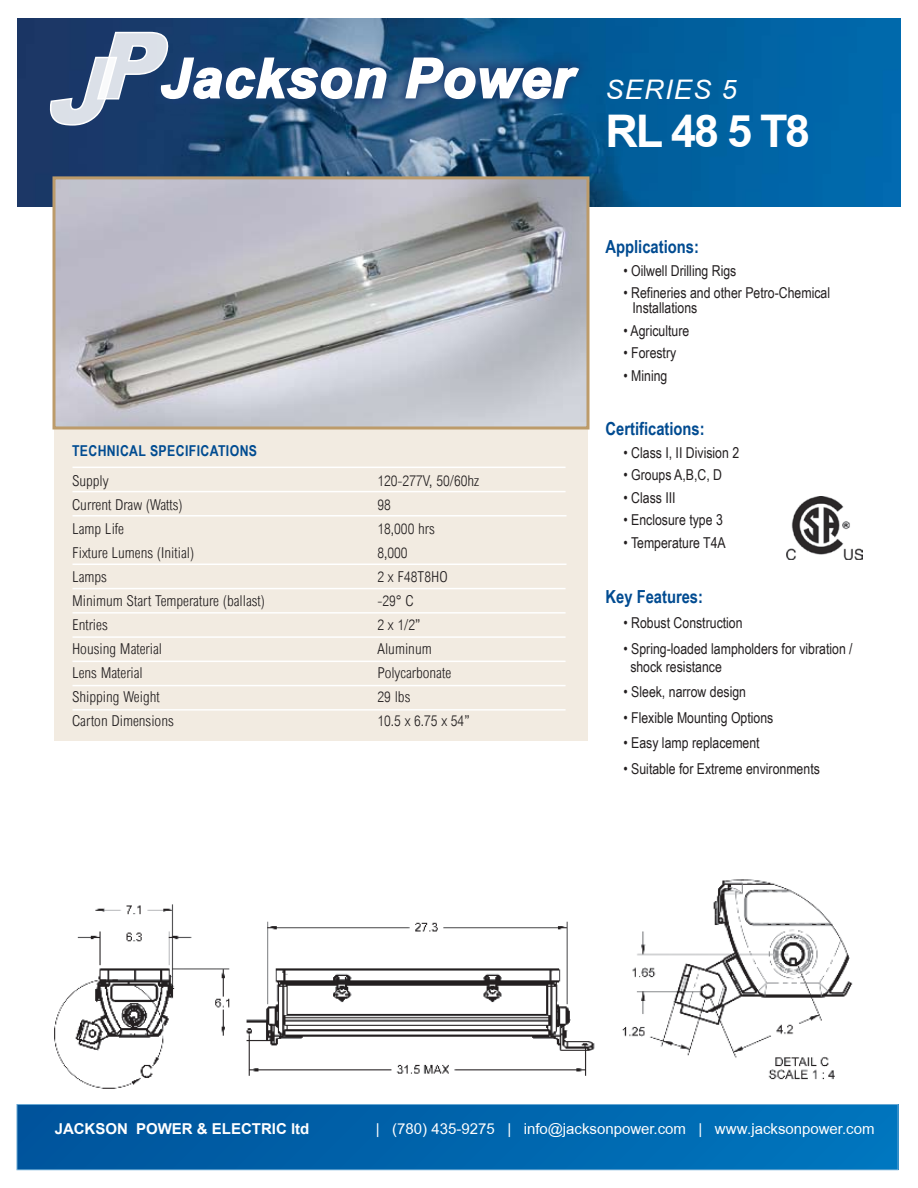
<style>
.page{position:relative;width:918px;height:1188px;background:#fff}
.page>*{position:absolute;margin:0;border:0;box-sizing:border-box;transform-origin:0 0}
.t1{font:italic 700 54px "Arial";letter-spacing:.03em;color:#fff}
.t2{font:700 45px "Arial";color:#fff}
.t3{font:italic 27px "Arial";letter-spacing:.05em;color:#fff}
.t4{font:700 18px "Arial Narrow";color:#004b91}
.t5{font:15px/15px "Arial Narrow";color:#231f20}
.t6{font:300 condensed 15px "Arial";color:#231f20}
.t7{font:15px "Arial";color:#fff}
.t8{font:700 15px "Arial";color:#fff}
.t9{font:700 15px "Arial Narrow";letter-spacing:.025em;color:#004b91}
</style>
<div class="page">
<img style="left:54px;top:879px;width:799px;height:210px">
<img style="left:18px;top:18px;width:882px;height:189px">
<div style="left:17px;top:1104px;width:881px;height:66px;background:linear-gradient(to right,#00539b,#0075bd)"></div>
<div style="left:17px;top:1104px;width:881px;height:66px;border:1px solid #66a7d3"></div>
<div style="left:54px;top:427px;width:534px;height:313px;background:#f2ebe1"></div>
<img style="left:100px;top:18px;width:545px;height:146px">
<img style="left:56px;top:180px;width:530px;height:245px">
<div style="left:52px;top:176px;width:538px;height:253px;border:3px solid #bc9b6a"></div>
<hr style="left:72px;top:467px;width:494px;height:1px;background:#fff">
<hr style="left:72px;top:491px;width:494px;height:1px;background:#fff">
<hr style="left:72px;top:515px;width:495px;height:2px;background:#fff">
<hr style="left:72px;top:564px;width:495px;height:1px;background:#fff">
<hr style="left:72px;top:588px;width:494px;height:1px;background:#fff">
<hr style="left:72px;top:612px;width:494px;height:2px;background:#fff">
<hr style="left:72px;top:636px;width:494px;height:2px;background:#fff">
<hr style="left:72px;top:661px;width:494px;height:1px;background:#fff">
<hr style="left:72px;top:685px;width:494px;height:1px;background:#fff">
<hr style="left:72px;top:709px;width:494px;height:2px;background:#fff">
<img style="left:786px;top:496px;width:77px;height:63px">
<svg style="left:404px;top:56px;width:177px;height:44px;background:#50759c"></svg>
<svg style="left:49px;top:31px;width:339px;height:95px;background:#4b6a8e"></svg>
<h1 class="t1" style="left:160px;top:48px;width:414px">Jackson Power</h1>
<h3 class="t3" style="left:606px;top:71px;width:133px">SERIES 5</h3>
<h2 class="t2" style="left:606px;top:100px;width:206px">RL 48 5 T8</h2>
<p class="t9" style="left:72px;top:442px;width:187px">TECHNICAL SPECIFICATIONS</p>
<p class="t6" style="left:72px;top:472px;width:38px">Supply</p>
<p class="t6" style="left:378px;top:472px;width:103px">120-277V, 50/60hz</p>
<p class="t6" style="left:72px;top:496px;width:112px">Current Draw (Watts)</p>
<p class="t6" style="left:378px;top:496px;width:15px">98</p>
<p class="t6" style="left:72px;top:520px;width:53px">Lamp Life</p>
<p class="t6" style="left:378px;top:520px;width:59px">18,000 hrs</p>
<p class="t6" style="left:72px;top:544px;width:124px">Fixture Lumens (Initial)</p>
<p class="t6" style="left:378px;top:544px;width:32px">8,000</p>
<p class="t6" style="left:72px;top:568px;width:36px">Lamps</p>
<p class="t6" style="left:378px;top:568px;width:72px">2 x F48T8HO</p>
<p class="t6" style="left:72px;top:592px;width:195px">Minimum Start Temperature (ballast)</p>
<p class="t6" style="left:378px;top:592px;width:38px">-29° C</p>
<p class="t6" style="left:72px;top:616px;width:37px">Entries</p>
<p class="t6" style="left:378px;top:616px;width:44px">2 x 1/2”</p>
<p class="t6" style="left:72px;top:640px;width:92px">Housing Material</p>
<p class="t6" style="left:378px;top:640px;width:56px">Aluminum</p>
<p class="t6" style="left:72px;top:664px;width:72px">Lens Material</p>
<p class="t6" style="left:378px;top:664px;width:75px">Polycarbonate</p>
<p class="t6" style="left:72px;top:688px;width:89px">Shipping Weight</p>
<p class="t6" style="left:378px;top:688px;width:34px">29 lbs</p>
<p class="t6" style="left:72px;top:712px;width:103px">Carton Dimensions</p>
<p class="t6" style="left:378px;top:712px;width:93px">10.5 x 6.75 x 54”</p>
<p class="t4" style="left:606px;top:237px;width:95px">Applications:</p>
<p class="t5" style="left:624px;top:263px;width:114px">• Oilwell Drilling Rigs</p>
<p class="t5" style="left:633px;top:286px;width:199px;text-indent:-9px">• Refineries and other Petro-Chemical<br>Installations</p>
<p class="t5" style="left:624px;top:323px;width:67px">• Agriculture</p>
<p class="t5" style="left:624px;top:346px;width:54px">• Forestry</p>
<p class="t5" style="left:624px;top:368px;width:45px">• Mining</p>
<p class="t4" style="left:606px;top:419px;width:101px">Certifications:</p>
<p class="t5" style="left:624px;top:445px;width:117px">• Class I, II Division 2</p>
<p class="t5" style="left:624px;top:468px;width:100px">• Groups A,B,C, D</p>
<p class="t5" style="left:624px;top:490px;width:54px">• Class III</p>
<p class="t5" style="left:624px;top:513px;width:101px">• Enclosure type 3</p>
<p class="t5" style="left:624px;top:535px;width:104px">• Temperature T4A</p>
<p class="t4" style="left:606px;top:586px;width:99px">Key Features:</p>
<p class="t5" style="left:624px;top:615px;width:121px">• Robust Construction</p>
<p class="t5" style="left:630px;top:639px;width:224px;line-height:18px;text-indent:-7px">• Spring-loaded lampholders for vibration / shock resistance</p>
<p class="t5" style="left:624px;top:684px;width:124px">• Sleek, narrow design</p>
<p class="t5" style="left:624px;top:710px;width:151px">• Flexible Mounting Options</p>
<p class="t5" style="left:624px;top:735px;width:138px">• Easy lamp replacement</p>
<p class="t5" style="left:624px;top:761px;width:198px">• Suitable for Extreme environments</p>
<p class="t8" style="left:55px;top:1120px;width:256px">JACKSON POWER &amp; ELECTRIC ltd</p>
<p class="t7" style="left:376px;top:1119px;width:500px">| (780) 435-9275 | info@jacksonpower.com | www.jacksonpower.com</p>
</div>
